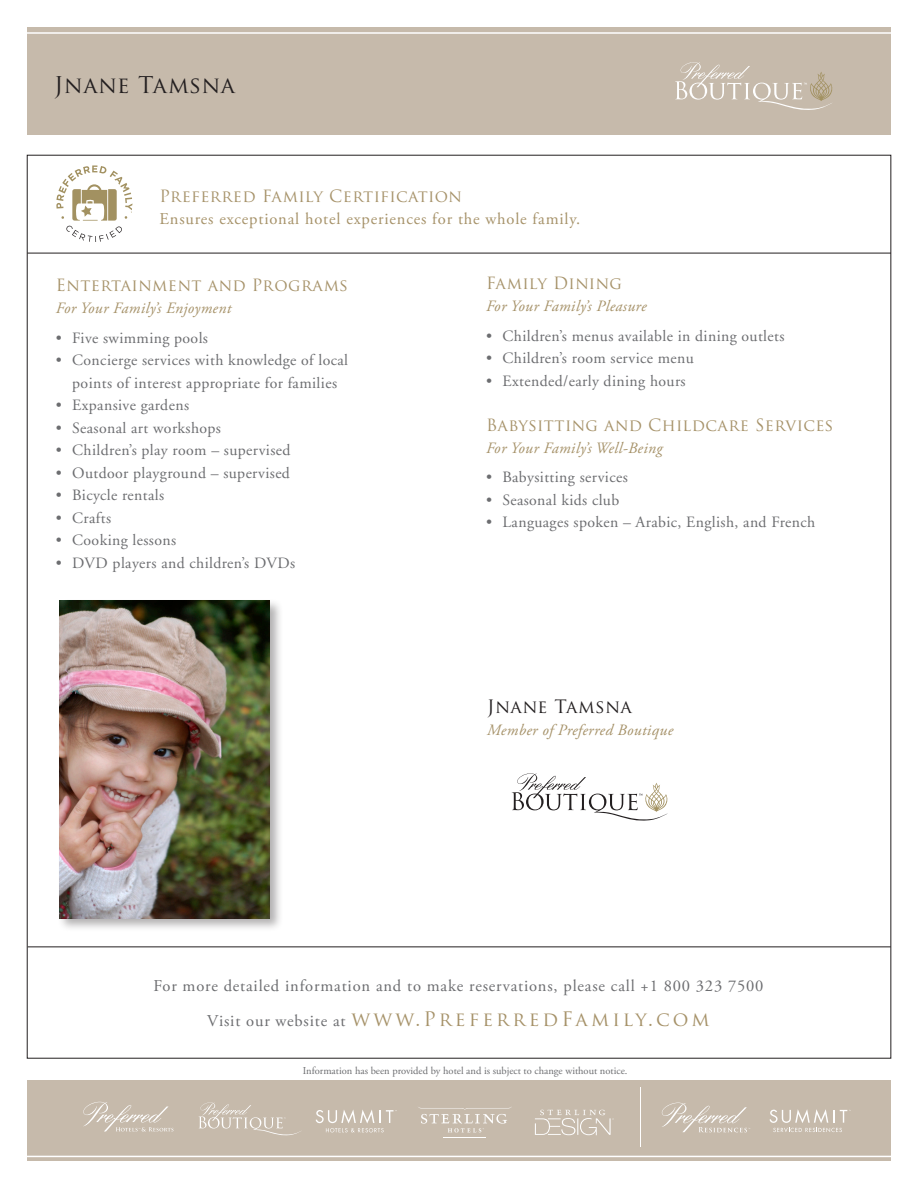
<style>
.page{position:relative;width:918px;height:1188px;background:#fff}
.page>*{position:absolute;margin:0;border:0;box-sizing:border-box;transform-origin:0 0}
.t1{font:22.5px "Trajan Pro";letter-spacing:.03em;color:#231f20}
.t2{font:19.5px "Trajan Pro";letter-spacing:.16em;color:#a69269}
.t3{font:18px "Trajan Pro";letter-spacing:.03em;color:#231f20}
.t4{font:16.5px/22.5px "Adobe Garamond Pro";letter-spacing:.05em;color:#a69269}
.t5{font:16.5px "Adobe Garamond Pro";letter-spacing:.05em;color:#6c6d70}
.t6{font:16.5px "Trajan Pro";letter-spacing:.025em;color:#a69269}
.t7{font:16.5px "Trajan Pro";letter-spacing:.005em;color:#a69269}
.t8{font:15.75px/22.5px "Adobe Garamond";letter-spacing:.025em;color:#6c6d70;text-align:center}
.t9{font:italic 15.75px "Adobe Garamond Pro";letter-spacing:.025em;color:#a69269}
.t10{font:10.5px "Adobe Garamond Pro";color:#6c6d70}
.s1{font-family:"Trajan Pro"}
.s2{font-family:"Adobe Garamond Pro";font-size:16.5px;color:#6c6d70}
</style>
<div class="page">
<hr style="left:27px;top:253px;width:864px;height:1px;background:#231f20">
<hr style="left:28px;top:947px;width:863px;height:1px;background:#231f20">
<div style="left:27px;top:1080px;width:864px;height:81px;background:#c6baab"></div>
<hr style="left:27px;top:1156px;width:865px;height:1px;background:#fff">
<div style="left:27px;top:27px;width:864px;height:108px;background:#c6baab"></div>
<hr style="left:27px;top:32px;width:865px;height:2px;background:#fff">
<svg style="left:512px;top:773px;width:155px;height:48px"></svg>
<div style="left:57px;top:598px;width:227px;height:334px;background:#231f20;opacity:.35"></div>
<img style="left:59px;top:600px;width:211px;height:318px">
<svg style="left:675px;top:62px;width:157px;height:48px"></svg>
<hr style="left:444px;top:1138px;width:42px;height:1px;background:#fff">
<svg style="left:418px;top:1107px;width:93px;height:26px"></svg>
<hr style="left:640px;top:1087px;width:1px;height:59px;background:#fff">
<svg style="left:770px;top:1109px;width:81px;height:23px"></svg>
<svg style="left:316px;top:1110px;width:81px;height:22px"></svg>
<svg style="left:199px;top:1102px;width:102px;height:34px"></svg>
<svg style="left:83px;top:1102px;width:90px;height:29px"></svg>
<svg style="left:662px;top:1103px;width:88px;height:29px"></svg>
<svg style="left:535px;top:1110px;width:79px;height:25px"></svg>
<svg style="left:56px;top:165px;width:76px;height:77px"></svg>
<p class="t1" style="left:54px;top:70px;width:182px">Jnane Tamsna</p>
<p class="t4" style="left:159px;top:186px;width:422px"><span class="s1">Preferred Family Certification<br></span>Ensures exceptional hotel experiences for the whole family.</p>
<p class="t6" style="left:56px;top:274px;width:294px">Entertainment and Programs</p>
<p class="t9" style="left:56px;top:299px;width:177px">For Your Family’s Enjoyment</p>
<p class="t8" style="left:56px;top:327px;width:154px">• Five swimming pools</p>
<p class="t8" style="left:56px;top:349px;width:294px">• Concierge services with knowledge of local points of interest appropriate for families</p>
<p class="t8" style="left:56px;top:394px;width:135px">• Expansive gardens</p>
<p class="t8" style="left:56px;top:417px;width:167px">• Seasonal art workshops</p>
<p class="t8" style="left:56px;top:439px;width:236px">• Children’s play room – supervised</p>
<p class="t8" style="left:56px;top:462px;width:236px">• Outdoor playground – supervised</p>
<p class="t8" style="left:56px;top:484px;width:110px">• Bicycle rentals</p>
<p class="t8" style="left:56px;top:507px;width:57px">• Crafts</p>
<p class="t8" style="left:56px;top:529px;width:122px">• Cooking lessons</p>
<p class="t8" style="left:56px;top:552px;width:241px">• DVD players and children’s DVDs</p>
<p class="t7" style="left:486px;top:272px;width:137px">Family Dining</p>
<p class="t9" style="left:486px;top:297px;width:162px">For Your Family’s Pleasure</p>
<p class="t8" style="left:486px;top:325px;width:300px">• Children’s menus available in dining outlets</p>
<p class="t8" style="left:486px;top:347px;width:210px">• Children’s room service menu</p>
<p class="t8" style="left:486px;top:370px;width:201px">• Extended/early dining hours</p>
<p class="t6" style="left:486px;top:414px;width:349px">Babysitting and Childcare Services</p>
<p class="t9" style="left:486px;top:439px;width:178px">For Your Family’s Well-Being</p>
<p class="t8" style="left:486px;top:467px;width:143px">• Babysitting services</p>
<p class="t8" style="left:486px;top:489px;width:135px">• Seasonal kids club</p>
<p class="t8" style="left:486px;top:512px;width:331px">• Languages spoken – Arabic, English, and French</p>
<p class="t3" style="left:487px;top:695px;width:146px">Jnane Tamsna</p>
<p class="t9" style="left:487px;top:721px;width:188px">Member of Preferred Boutique</p>
<p class="t5" style="left:153px;top:976px;width:612px">For more detailed information and to make reservations, please call +1 800 323 7500</p>
<p class="t2" style="left:207px;top:1007px;width:504px"><span class="s2">Visit our website at</span> www.PreferredFamily.com</p>
<p class="t10" style="left:303px;top:1064px;width:326px">Information has been provided by hotel and is subject to change without notice.</p>
</div>
